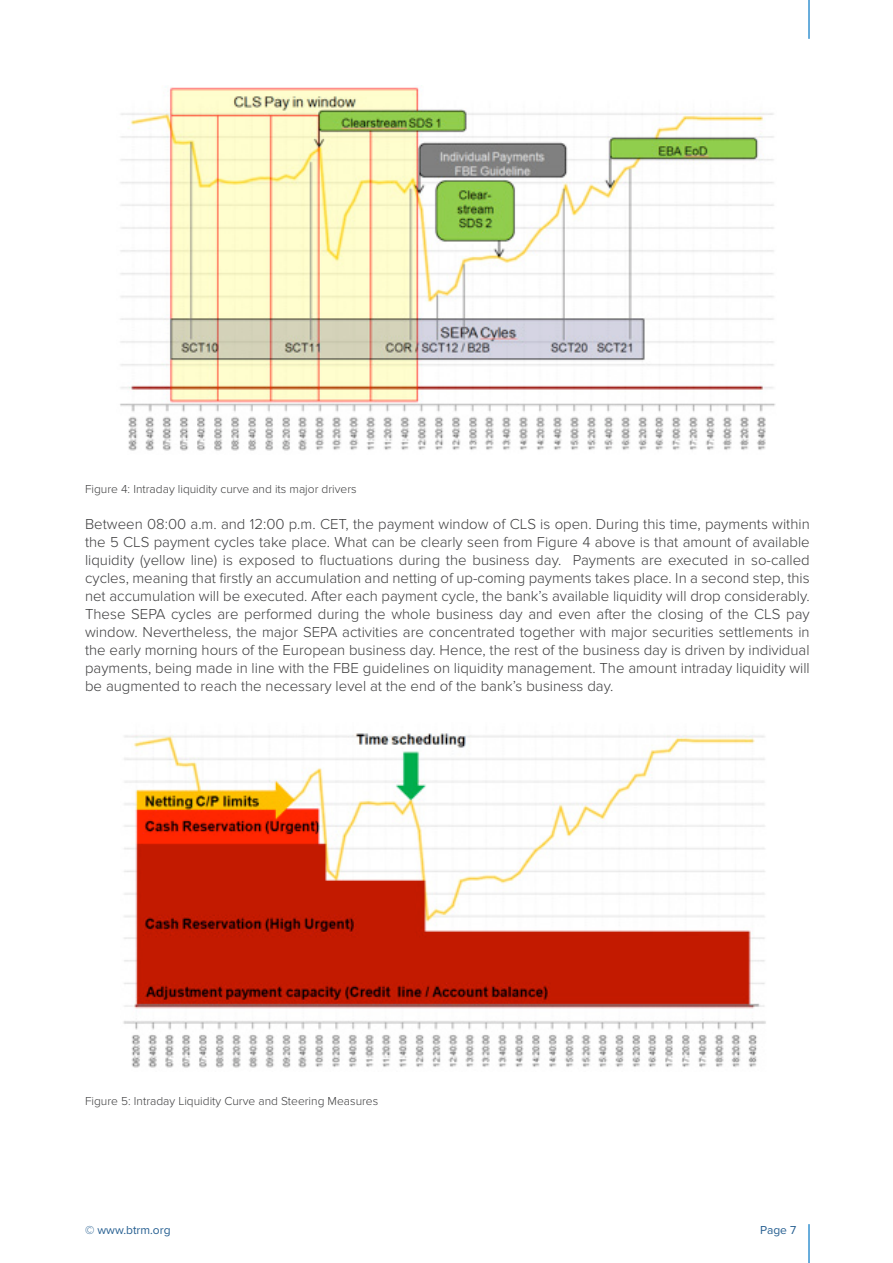
<style>
.page{position:relative;width:893px;height:1263px;background:#fff}
.page>*{position:absolute;margin:0;border:0;box-sizing:border-box;transform-origin:0 0}
.Heading{font:300 15px/18px "Proxima Nova";color:#3e3e3f;text-align:justify}
.Heading-2{font:300 12px "Proxima Nova";color:#3e3e3f}
.t1{font:12px "Proxima Nova";color:#265f91}
</style>
<div class="page">
<hr style="left:808px;top:1224px;width:2px;height:39px;background:#3793d0">
<hr style="left:808px;top:0;width:2px;height:39px;background:#3793d0">
<img style="left:120px;top:85px;width:656px;height:366px">
<img style="left:123px;top:733px;width:643px;height:335px">
<p class="Heading-2" style="left:85px;top:482px;width:273px">Figure 4: Intraday liquidity curve and its major drivers</p>
<p class="Heading" style="left:85px;top:515px;width:726px">Between 08:00 a.m. and 12:00 p.m. CET, the payment window of CLS is open. During this time, payments within the 5 CLS payment cycles take place. What can be clearly seen from Figure 4 above is that amount of available liquidity (yellow line) is exposed to fluctuations during the business day. Payments are executed in so-called cycles, meaning that firstly an accumulation and netting of up-coming payments takes place. In a second step, this net accumulation will be executed. After each payment cycle, the bank’s available liquidity will drop considerably.<br>These SEPA cycles are performed during the whole business day and even after the closing of the CLS pay window. Nevertheless, the major SEPA activities are concentrated together with major securities settlements in the early morning hours of the European business day. Hence, the rest of the business day is driven by individual payments, being made in line with the FBE guidelines on liquidity management. The amount intraday liquidity will be augmented to reach the necessary level at the end of the bank’s business day.</p>
<p class="Heading-2" style="left:85px;top:1094px;width:295px">Figure 5: Intraday Liquidity Curve and Steering Measures</p>
<p class="t1" style="left:85px;top:1223px;width:87px">© www.btrm.org</p>
<p class="t1" style="left:760px;top:1223px;width:38px">Page 7</p>
</div>
